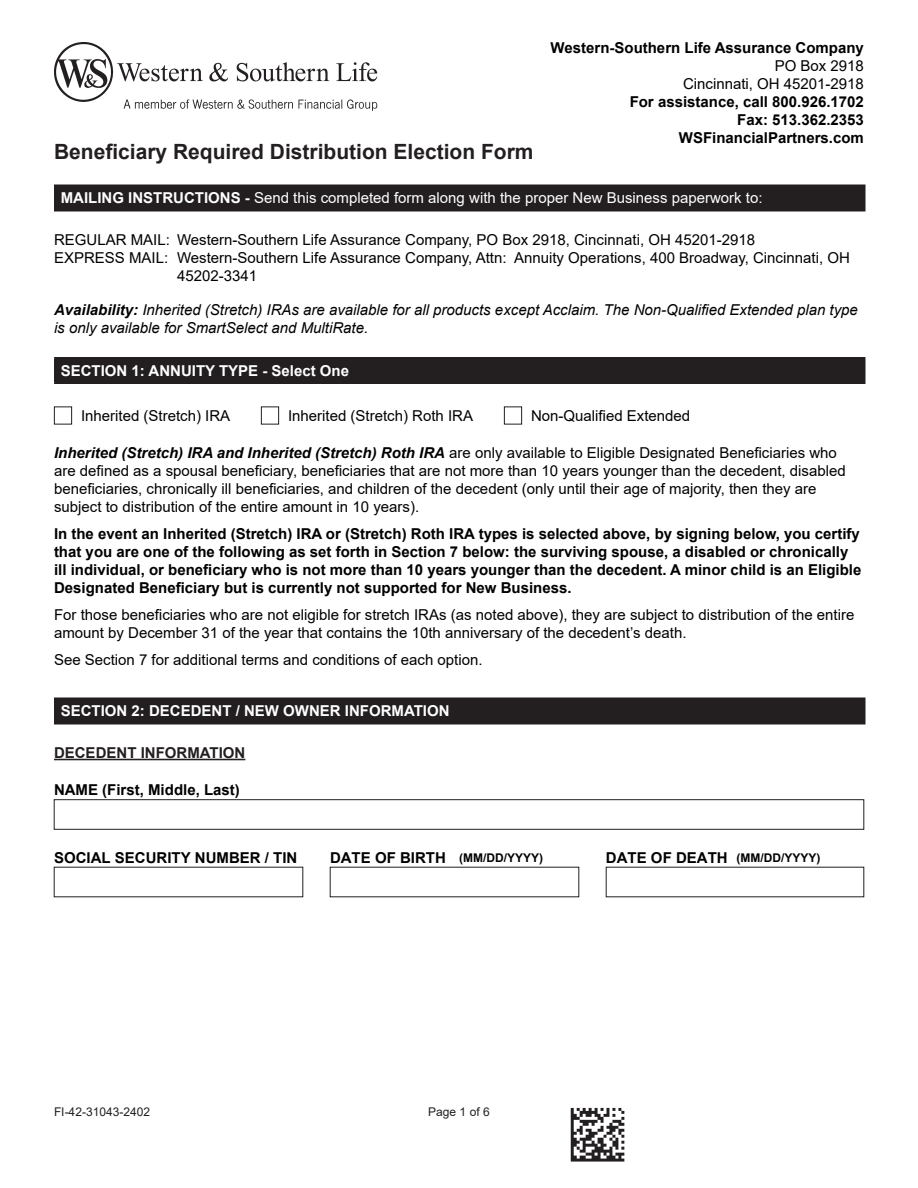
<style>
.page{position:relative;width:918px;height:1188px;background:#fff}
.page>*{position:absolute;margin:0;border:0;box-sizing:border-box;transform-origin:0 0}
.t1{font:700 21px "Arial";color:#231f20}
.t2{font:15px/18px "Arial";color:#000}
.t3{font:700 15px/18px "Arial";color:#000}
.t4{font:italic 15px/18px "Arial";color:#000}
.t5{font:15px "Arial";color:#fff}
.t6{font:700 15px "Arial";color:#fff}
.t7{font:700 15px "Arial";color:#231f20}
.t8{font:12px "Arial";color:#231f20}
.t9{font:700 12px "Arial";color:#000}
.s1{font-weight:700}
.s2{font-weight:700;font-style:italic}
</style>
<div class="page">
<img style="left:55px;top:43px;width:323px;height:68px">
<svg style="left:571px;top:1108px;width:53px;height:54px"></svg>
<hr style="left:54px;top:759px;width:191px;height:1px;background:#231f20">
<div style="left:54px;top:800px;width:810px;height:30px;border:1px solid #231f20"></div>
<div style="left:55px;top:698px;width:810px;height:26px;background:#231f20"></div>
<hr style="left:54px;top:698px;width:812px;height:1px;background:#231f20">
<hr style="left:54px;top:699px;width:2px;height:24px;background:#231f20">
<hr style="left:864px;top:699px;width:2px;height:24px;background:#231f20">
<hr style="left:54px;top:723px;width:812px;height:1px;background:#231f20">
<div style="left:55px;top:358px;width:810px;height:25px;background:#231f20"></div>
<hr style="left:54px;top:357px;width:812px;height:1px;background:#231f20">
<hr style="left:54px;top:358px;width:2px;height:24px;background:#231f20">
<hr style="left:864px;top:358px;width:2px;height:24px;background:#231f20">
<hr style="left:54px;top:382px;width:812px;height:2px;background:#231f20">
<div style="left:54px;top:406px;width:18px;height:18px;border:1px solid #231f20"></div>
<div style="left:261px;top:406px;width:18px;height:18px;border:1px solid #231f20"></div>
<div style="left:504px;top:406px;width:18px;height:18px;border:1px solid #231f20"></div>
<div style="left:55px;top:185px;width:810px;height:26px;background:#231f20"></div>
<hr style="left:54px;top:184px;width:812px;height:2px;background:#231f20">
<hr style="left:54px;top:186px;width:2px;height:24px;background:#231f20">
<hr style="left:864px;top:186px;width:2px;height:24px;background:#231f20">
<hr style="left:54px;top:210px;width:812px;height:2px;background:#231f20">
<p class="t1" style="left:54px;top:137px;width:481px">Beneficiary Required Distribution Election Form</p>
<p class="t3" style="left:551px;top:39px;width:315px">Western-Southern Life Assurance Company</p>
<p class="t2" style="left:775px;top:57px;width:91px">PO Box 2918</p>
<p class="t2" style="left:683px;top:75px;width:182px">Cincinnati, OH 45201-2918</p>
<p class="t3" style="left:630px;top:93px;width:236px">For assistance, call 800.926.1702</p>
<p class="t3" style="left:737px;top:111px;width:128px">Fax: 513.362.2353</p>
<p class="t3" style="left:679px;top:129px;width:187px">WSFinancialPartners.com</p>
<p class="t5" style="left:61px;top:188px;width:703px"><span class="s1">MAILING INSTRUCTIONS -</span> Send this completed form along with the proper New Business paperwork to:</p>
<p class="t2" style="left:54px;top:231px;width:703px">REGULAR MAIL: Western-Southern Life Assurance Company, PO Box 2918, Cincinnati, OH 45201-2918</p>
<p class="t2" style="left:177px;top:249px;width:674px;text-indent:-123px">EXPRESS MAIL: Western-Southern Life Assurance Company, Attn: Annuity Operations, 400 Broadway, Cincinnati, OH<br>45202-3341</p>
<p class="t4" style="left:54px;top:301px;width:805px"><span class="s1">Availability:</span> Inherited (Stretch) IRAs are available for all products except Acclaim. The Non-Qualified Extended plan type is only available for SmartSelect and MultiRate.</p>
<p class="t6" style="left:61px;top:360px;width:290px">SECTION 1: ANNUITY TYPE - Select One</p>
<p class="t2" style="left:81px;top:407px;width:151px">Inherited (Stretch) IRA</p>
<p class="t2" style="left:288px;top:407px;width:187px">Inherited (Stretch) Roth IRA</p>
<p class="t2" style="left:531px;top:407px;width:161px">Non-Qualified Extended</p>
<p class="t2" style="left:54px;top:444px;width:793px"><span class="s2">Inherited (Stretch) IRA and Inherited (Stretch) Roth IRA</span> are only available to Eligible Designated Beneficiaries who are defined as a spousal beneficiary, beneficiaries that are not more than 10 years younger than the decedent, disabled beneficiaries, chronically ill beneficiaries, and children of the decedent (only until their age of majority, then they are subject to distribution of the entire amount in 10 years).</p>
<p class="t3" style="left:54px;top:525px;width:809px">In the event an Inherited (Stretch) IRA or (Stretch) Roth IRA types is selected above, by signing below, you certify that you are one of the following as set forth in Section 7 below: the surviving spouse, a disabled or chronically ill individual, or beneficiary who is not more than 10 years younger than the decedent. A minor child is an Eligible Designated Beneficiary but is currently not supported for New Business.</p>
<p class="t2" style="left:54px;top:606px;width:802px">For those beneficiaries who are not eligible for stretch IRAs (as noted above), they are subject to distribution of the entire amount by December 31 of the year that contains the 10th anniversary of the decedent’s death.</p>
<p class="t2" style="left:54px;top:651px;width:430px">See Section 7 for additional terms and conditions of each option.</p>
<p class="t6" style="left:61px;top:701px;width:390px">SECTION 2: DECEDENT / NEW OWNER INFORMATION</p>
<p class="t7" style="left:54px;top:742px;width:193px">DECEDENT INFORMATION</p>
<p class="t3" style="left:54px;top:781px;width:187px">NAME (First, Middle, Last)</p>
<p class="t3" style="left:54px;top:849px;width:245px">SOCIAL SECURITY NUMBER / TIN</p>
<p class="t3" style="left:330px;top:849px;width:117px">DATE OF BIRTH</p>
<p class="t9" style="left:459px;top:850px;width:85px">(MM/DD/YYYY)</p>
<p class="t3" style="left:606px;top:849px;width:123px">DATE OF DEATH</p>
<p class="t9" style="left:737px;top:850px;width:85px">(MM/DD/YYYY)</p>
<p class="t8" style="left:54px;top:1104px;width:98px">FI-42-31043-2402</p>
<p class="t8" style="left:428px;top:1104px;width:63px">Page 1 of 6</p>
</div>
